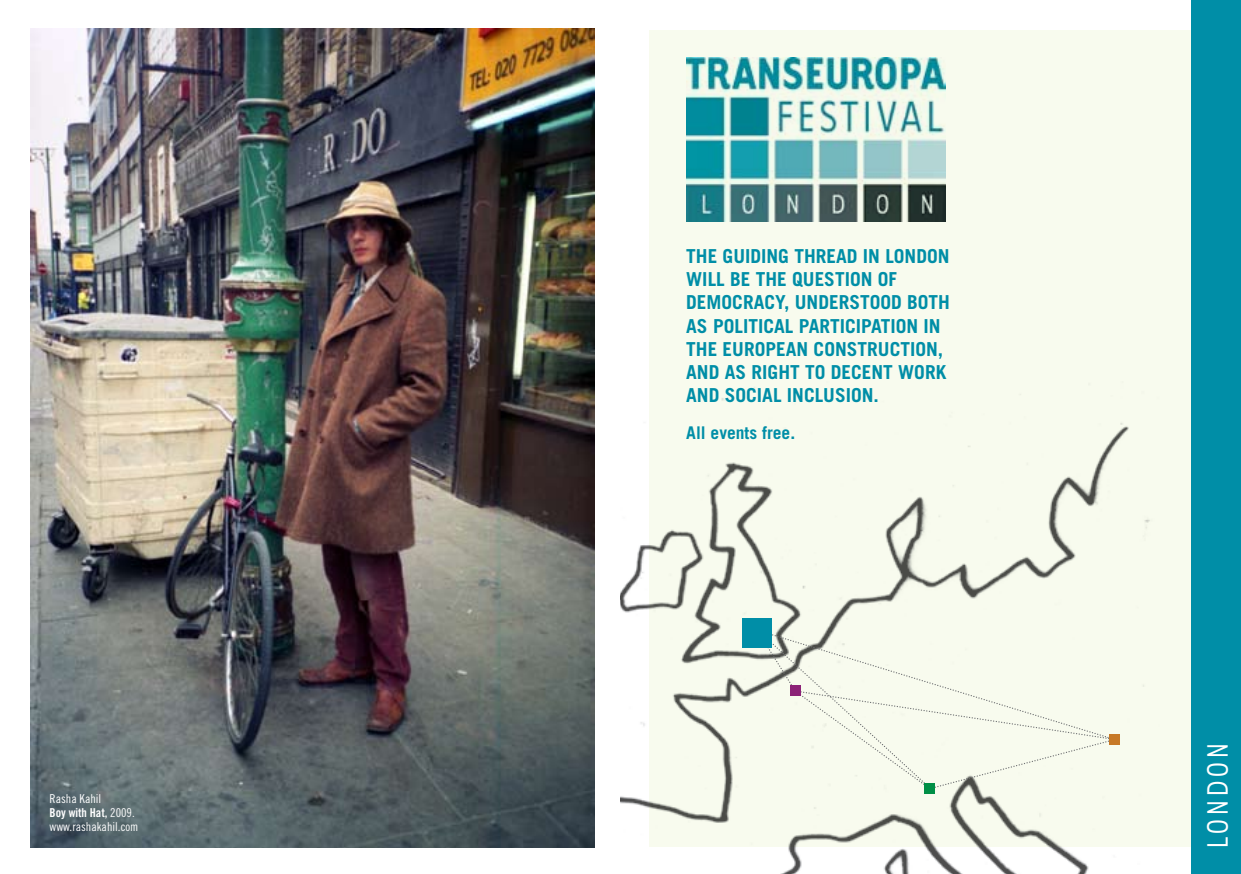
<style>
.page{position:relative;width:1241px;height:874px;background:#fff}
.page>*{position:absolute;margin:0;border:0;box-sizing:border-box;transform-origin:0 0}
.t1{font:33.95px "Tarzana Narrow";letter-spacing:.06em;color:#fff}
.t2{font:700 19.25px "Trade Gothic";color:#008ea7}
.t3{font:700 17.5px "Trade Gothic";color:#008ea7}
.t4{font:12.25px "Trade Gothic Cond Eighteen";color:#fff}
.t5{font:12.25px "Trade Gothic Bold Cond Twenty";color:#fff}
.s1{font-family:"Trade Gothic Cond Eighteen"}
</style>
<div class="page">
<div style="left:649px;top:30px;width:542px;height:816px;background:#f8fbee"></div>
<img style="left:30px;top:29px;width:564px;height:818px">
<img style="left:620px;top:387px;width:538px;height:486px">
<div style="left:1191px;top:0;width:49px;height:873px;background:#008ea7"></div>
<img style="left:686px;top:57px;width:259px;height:164px">
<svg style="left:756px;top:629px;width:358px;height:160px"></svg>
<div style="left:741px;top:617px;width:30px;height:30px;background:#008ea7"></div>
<div style="left:790px;top:685px;width:11px;height:11px;background:#8c2277"></div>
<div style="left:924px;top:782px;width:11px;height:11px;background:#008f46"></div>
<div style="left:1108px;top:733px;width:11px;height:11px;background:#c77927"></div>
<p class="t4" style="left:50px;top:790px;width:53px">Rasha Kahil</p>
<p class="t5" style="left:50px;top:804px;width:87px">Boy with Hat, <span class="s1">2009.</span></p>
<p class="t4" style="left:50px;top:818px;width:90px">www.rashakahil.com</p>
<p class="t2" style="left:686px;top:244px;width:47px">THE GUIDING</p>
<p class="t2" style="left:794px;top:244px;width:12px">THREAD</p>
<p class="t2" style="left:862px;top:244px;width:43px">IN LONDON</p>
<p class="t2" style="left:686px;top:267px;width:11px">WILL</p>
<p class="t2" style="left:730px;top:267px;width:37px">BE THE</p>
<p class="t2" style="left:792px;top:267px;width:11px">QUESTION</p>
<p class="t2" style="left:877px;top:267px;width:10px">OF</p>
<p class="t2" style="left:686px;top:290px;width:12px">DEMOCRACY</p>
<p class="t2" style="left:784px;top:290px;width:23px">, UNDERSTOOD</p>
<p class="t2" style="left:907px;top:290px;width:12px">BOTH</p>
<p class="t2" style="left:686px;top:314px;width:37px">AS POLITICAL</p>
<p class="t2" style="left:798px;top:314px;width:10px">PARTICIPATION</p>
<p class="t2" style="left:923px;top:314px;width:9px">IN</p>
<p class="t2" style="left:686px;top:337px;width:11px">THE</p>
<p class="t2" style="left:722px;top:337px;width:22px">EUROPEAN</p>
<p class="t2" style="left:813px;top:337px;width:12px">CONSTRUCTION</p>
<p class="t2" style="left:937px;top:337px;width:7px">,</p>
<p class="t2" style="left:686px;top:360px;width:12px">AND</p>
<p class="t2" style="left:724px;top:360px;width:38px">AS RIGHT</p>
<p class="t2" style="left:805px;top:360px;width:37px">TO DECENT</p>
<p class="t2" style="left:898px;top:360px;width:14px">WOR</p>
<p class="t2" style="left:935px;top:360px;width:12px">K</p>
<p class="t2" style="left:686px;top:383px;width:12px">AND</p>
<p class="t2" style="left:724px;top:383px;width:11px">SOCIAL</p>
<p class="t2" style="left:786px;top:383px;width:11px">INCLUSION</p>
<p class="t2" style="left:873px;top:383px;width:7px">.</p>
<p class="t3" style="left:686px;top:422px;width:110px">ALL EVENTS FREE.</p>
<h1 class="t1" style="left:1196px;top:848px;width:108px;rotate:-90deg">LONDON</h1>
</div>
